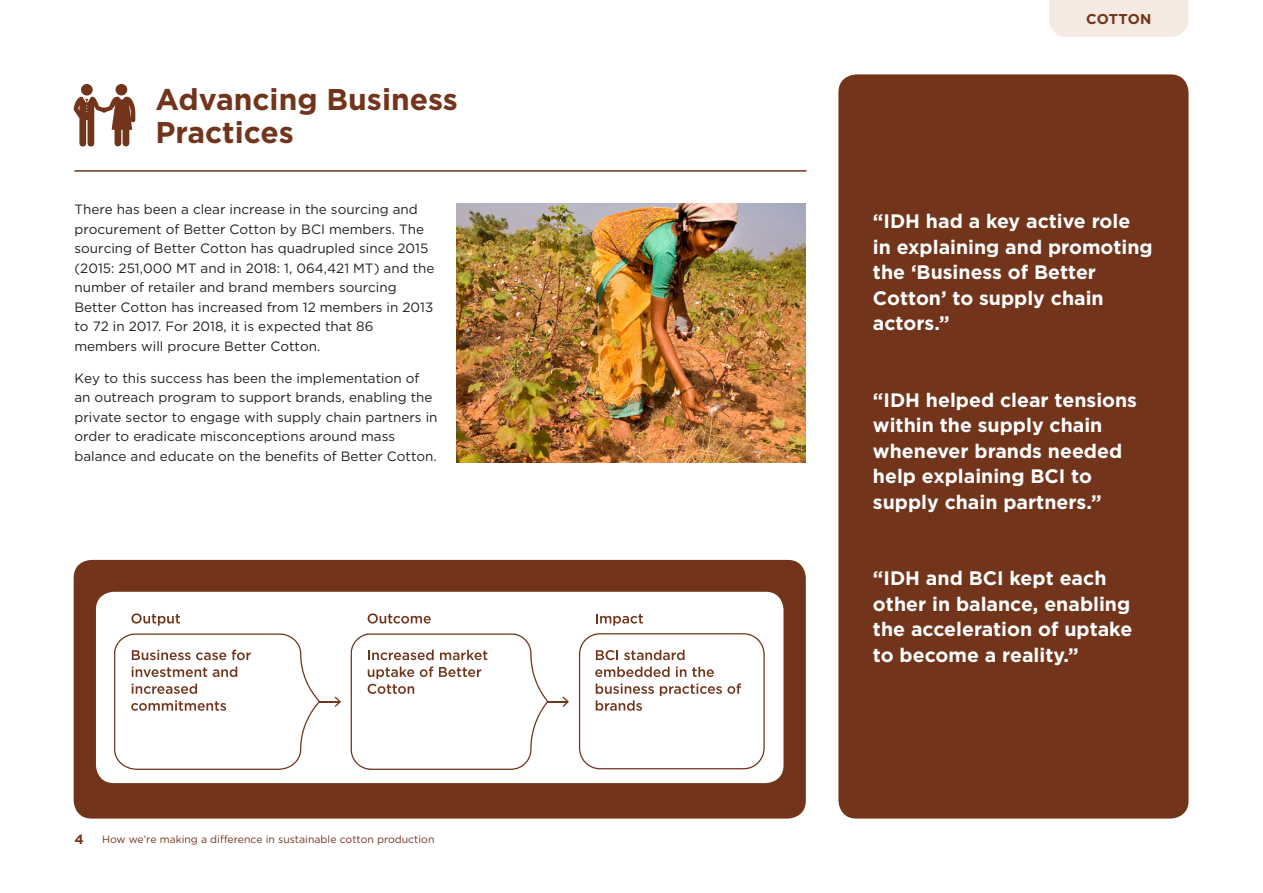
<style>
.page{position:relative;width:1263px;height:893px;background:#fff}
.page>*{position:absolute;margin:0;border:0;box-sizing:border-box;transform-origin:0 0}
.t1{font:700 30px/33px "Gotham";color:#72351b}
.t2{font:700 19.5px/25.5px "Gotham";color:#fff}
.t3{font:700 14.25px "Gotham";letter-spacing:.005em;color:#72351b}
.t4{font:13.5px/19.5px "Gotham";color:#231f20}
.t5{font:700 13.5px "Gotham";color:#72351b}
.t6{font:10.5px "Gotham";color:#72351b}
</style>
<div class="page">
<div style="left:74px;top:560px;width:732px;height:259px;background:#72351b;border-radius:18px"></div>
<div style="left:96px;top:592px;width:687px;height:191px;background:#fff;border-radius:18px"></div>
<svg style="left:131px;top:613px;width:49px;height:13px"></svg>
<svg style="left:368px;top:613px;width:63px;height:11px"></svg>
<svg style="left:596px;top:614px;width:47px;height:12px"></svg>
<svg style="left:114px;top:633px;width:227px;height:137px"></svg>
<svg style="left:351px;top:633px;width:218px;height:137px"></svg>
<svg style="left:579px;top:633px;width:186px;height:136px"></svg>
<hr style="left:74px;top:170px;width:732px;height:2px;background:#72351b">
<div style="left:1049px;top:0;width:139px;height:37px;background:#f5e9e1"></div>
<div style="left:116px;top:84px;width:11px;height:11px;background:#72351b;border-radius:50%"></div>
<div style="left:81px;top:84px;width:12px;height:11px;background:#72351b;border-radius:50%"></div>
<svg style="left:74px;top:97px;width:61px;height:50px"></svg>
<div style="left:838px;top:74px;width:350px;height:745px;background:#72351b;border-radius:18px"></div>
<img style="left:456px;top:204px;width:350px;height:258px">
<h1 class="t1" style="left:156px;top:82px;width:304px">Advancing Business<br>Practices</h1>
<p class="t4" style="left:74px;top:199px;width:362px">There has been a clear increase in the sourcing and procurement of Better Cotton by BCI members. The sourcing of Better Cotton has quadrupled since 2015 (2015: 251,000 MT and in 2018: 1, 064,421 MT) and the number of retailer and brand members sourcing Better Cotton has increased from 12 members in 2013 to 72 in 2017. For 2018, it is expected that 86 members will procure Better Cotton.</p>
<p class="t4" style="left:74px;top:368px;width:365px">Key to this success has been the implementation of an outreach program to support brands, enabling the private sector to engage with supply chain partners in order to eradicate misconceptions around mass balance and educate on the benefits of Better Cotton.</p>
<p class="t5" style="left:74px;top:830px;width:11px">4</p>
<p class="t6" style="left:102px;top:833px;width:334px">How we’re making a difference in sustainable cotton production</p>
<p class="t3" style="left:1086px;top:10px;width:67px">COTTON</p>
<h2 class="t2" style="left:873px;top:208px;width:281px">“IDH had a key active role in explaining and promoting the ‘Business of Better<br>Cotton’ to supply chain actors.”</h2>
<h2 class="t2" style="left:873px;top:387px;width:266px">“IDH helped clear tensions within the supply chain whenever brands needed help explaining BCI to supply chain partners.”</h2>
<h2 class="t2" style="left:873px;top:566px;width:261px">“IDH and BCI kept each other in balance, enabling the acceleration of uptake to become a reality.”</h2>
</div>
